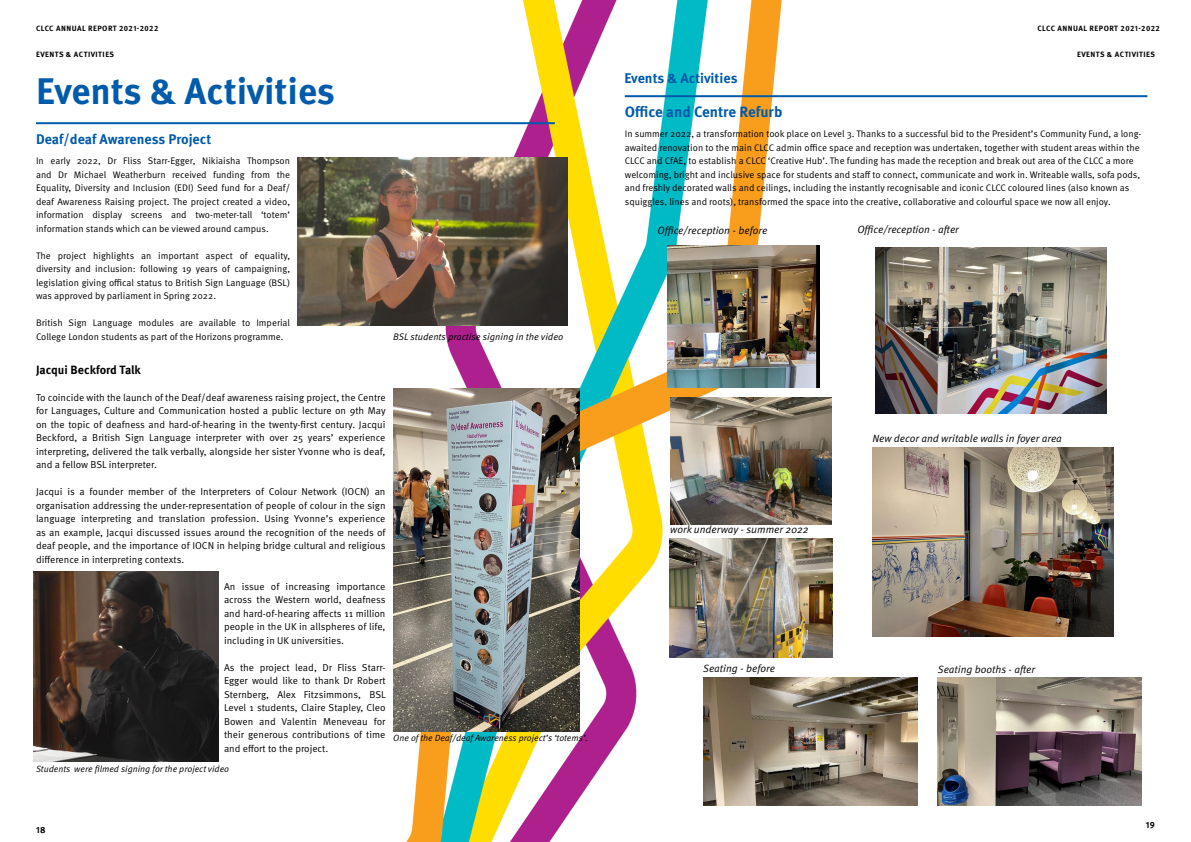
<style>
.page{position:relative;width:1191px;height:842px;background:#fff}
.page>*{position:absolute;margin:0;border:0;box-sizing:border-box;transform-origin:0 0}
.t1{font:700 37px "Meta OT";letter-spacing:-.005em;color:#005baa}
.t2{font:700 15px "Meta OT";letter-spacing:-.005em;color:#005baa}
.t3{font:700 14px "Meta OT";letter-spacing:-.005em;color:#005baa}
.t4{font:700 12px "Meta OT";letter-spacing:-.005em;color:#000}
.t5{font:10.5px "Meta OT Norm Ita";color:#000}
.t6{font:10px/13.5px "Meta OT Norm";color:#000;text-align:justify}
.t7{font:9.5px/13.5px "Meta OT Norm";color:#000;text-align:justify}
.t8{font:9.5px "Meta OT Norm Ita";color:#000}
.t9{font:9px "Meta OT Norm Ita";color:#000}
.t10{font:700 9px "Meta OT";color:#000}
.t11{font:700 7.6px "Meta OT";letter-spacing:.05em;color:#000}
</style>
<div class="page">
<img style="left:385px;top:0;width:417px;height:842px">
<img style="left:393px;top:388px;width:187px;height:343px">
<img style="left:875px;top:247px;width:231px;height:166px">
<img style="left:938px;top:677px;width:204px;height:128px">
<hr style="left:36px;top:122px;width:519px;height:2px;background:#005baa">
<img style="left:667px;top:246px;width:153px;height:141px">
<img style="left:872px;top:448px;width:241px;height:189px">
<img style="left:670px;top:398px;width:161px;height:127px">
<img style="left:703px;top:678px;width:214px;height:128px">
<img style="left:669px;top:539px;width:163px;height:118px">
<hr style="left:625px;top:95px;width:522px;height:2px;background:#005baa">
<img style="left:33px;top:572px;width:185px;height:189px">
<img style="left:298px;top:157px;width:269px;height:169px">
<p class="t11" style="left:36px;top:24px;width:124px">CLCC ANNUAL REPORT 2021-2022</p>
<p class="t11" style="left:1037px;top:24px;width:124px">CLCC ANNUAL REPORT 2021-2022</p>
<p class="t11" style="left:36px;top:49px;width:79px">Eve nts &amp; ACTIVITI ES</p>
<h1 class="t1" style="left:36px;top:67px;width:300px">Events &amp; Activities</h1>
<h3 class="t3" style="left:36px;top:130px;width:177px">Deaf/deaf Awareness Project</h3>
<p class="t7" style="left:36px;top:154px;width:256px">In early 2022, Dr Fliss Starr-Egger, Nikiaisha Thompson and Dr Michael Weatherburn received funding from the Equality, Diversity and Inclusion (EDI) Seed fund for a Deaf/ deaf Awareness Raising project. The project created a video, information display screens and two-meter-tall ‘totem’ information stands which can be viewed around campus.</p>
<p class="t7" style="left:36px;top:249px;width:256px">The project highlights an important aspect of equality, diversity and inclusion: following 19 years of campaigning, legislation giving offical status to British Sign Language (BSL) was approved by parliament in Spring 2022.</p>
<p class="t7" style="left:36px;top:316px;width:256px">British Sign Language modules are available to Imperial<br>College London students as part of the Horizons programme.</p>
<p class="t4" style="left:36px;top:362px;width:106px">Jacqui Beckford Talk</p>
<p class="t6" style="left:36px;top:390px;width:351px">To coincide with the launch of the Deaf/deaf awareness raising project, the Centre for Languages, Culture and Communication hosted a public lecture on 9th May on the topic of deafness and hard-of-hearing in the twenty-first century. Jacqui Beckford, a British Sign Language interpreter with over 25 years’ experience interpreting, delivered the talk verbally, alongside her sister Yvonne who is deaf, and a fellow BSL interpreter.</p>
<p class="t6" style="left:36px;top:485px;width:351px">Jacqui is a founder member of the Interpreters of Colour Network (IOCN) an organisation addressing the under-representation of people of colour in the sign language interpreting and translation profession. Using Yvonne’s experience as an example, Jacqui discussed issues around the recognition of the needs of deaf people, and the importance of IOCN in helping bridge cultural and religious difference in interpreting contexts.</p>
<p class="t6" style="left:224px;top:579px;width:163px">An issue of increasing importance across the Western world, deafness and hard-of-hearing affects 11 million people in the UK in allspheres of life, including in UK universities.</p>
<p class="t6" style="left:224px;top:660px;width:163px">As the project lead, Dr Fliss Starr-Egger would like to thank Dr Robert Sternberg, Alex Fitzsimmons, BSL Level 1 students, Claire Stapley, Cleo Bowen and Valentin Meneveau for their generous contributions of time and effort to the project.</p>
<p class="t8" style="left:393px;top:331px;width:171px">BSL students practise signing in the video</p>
<p class="t9" style="left:393px;top:733px;width:196px">One of the Deaf/deaf Awareness project’s ‘totems’.</p>
<p class="t9" style="left:36px;top:763px;width:195px">Students were filmed signing for the project video</p>
<p class="t10" style="left:36px;top:824px;width:11px">18</p>
<p class="t11" style="left:1077px;top:49px;width:79px">eve nts &amp; ACTIVITI ES</p>
<h3 class="t3" style="left:624px;top:70px;width:115px">Events &amp; Activities</h3>
<h2 class="t2" style="left:625px;top:102px;width:159px">Office and Centre Refurb</h2>
<p class="t7" style="left:625px;top:127px;width:518px;text-align:left">In summer 2022, a transformation took place on Level 3. Thanks to a successful bid to the President’s Community Fund, a long&shy;awaited renovation to the main CLCC admin office space and reception was undertaken, together with student areas within the CLCC and CfAE, to establish a CLCC ‘Creative Hub’. The funding has made the reception and break out area of the CLCC a more welcoming, bright and inclusive space for students and staff to connect, communicate and work in. Writeable walls, sofa pods, and freshly decorated walls and ceilings, including the instantly recognisable and iconic CLCC coloured lines (also known as squiggles, lines and roots), transformed the space into the creative, collaborative and colourful space we now all enjoy.</p>
<p class="t5" style="left:657px;top:224px;width:111px">Office/reception - before</p>
<p class="t5" style="left:857px;top:223px;width:103px">Office/reception - after</p>
<p class="t5" style="left:670px;top:523px;width:140px">work underway - summer 2022</p>
<p class="t5" style="left:872px;top:432px;width:191px">New decor and writable walls in foyer area</p>
<p class="t5" style="left:703px;top:662px;width:73px">Seating - before</p>
<p class="t5" style="left:938px;top:663px;width:99px">Seating booths - after</p>
<p class="t10" style="left:1145px;top:819px;width:11px">19</p>
</div>
